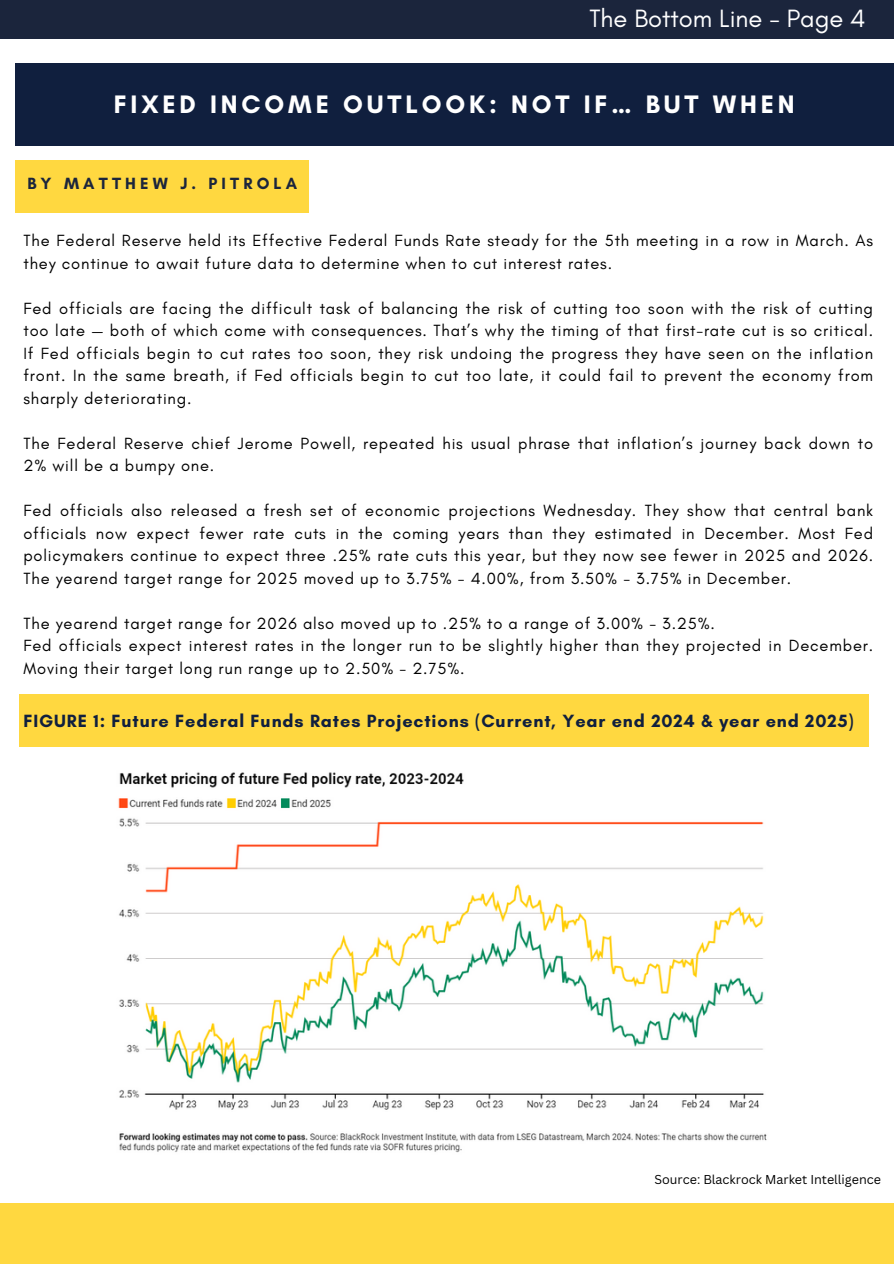
<style>
.page{position:relative;width:894px;height:1264px;background:#fff}
.page>*{position:absolute;margin:0;border:0;box-sizing:border-box;transform-origin:0 0}
.t1{font:700 25.8px "Glacial Indifference";letter-spacing:.15em;color:#fff}
.t2{font:25.5px "Glacial Indifference";color:#fff}
.t3{font:700 18px "Glacial Indifference";letter-spacing:.05em;color:#101f3e}
.t4{font:16.5px/22.5px "Glacial Indifference";letter-spacing:.05em;color:#000}
.t5{font:700 16.5px "Glacial Indifference";letter-spacing:.25em;color:#1b253c}
.t6{font:12.6px "Canva Sans";color:#000}
</style>
<div class="page">
<div style="left:0;top:0;width:893px;height:38px;background:#1b253c"></div>
<div style="left:0;top:1235px;width:893px;height:28px;background:#ffd840"></div>
<div style="left:0;top:1203px;width:893px;height:38px;background:#ffd840"></div>
<div style="left:15px;top:63px;width:878px;height:82px;background:#101f3e"></div>
<div style="left:15px;top:160px;width:293px;height:52px;background:#ffd840"></div>
<div style="left:19px;top:694px;width:849px;height:52px;background:#ffd840"></div>
<img style="left:118px;top:772px;width:649px;height:381px">
<h5 class="t2" style="left:589px;top:3px;width:278px">The Bottom Line - Page 4</h5>
<h5 class="t1" style="left:114px;top:88px;width:682px">FIXED INCOME OUTLOOK: NOT IF… BUT WHEN</h5>
<h5 class="t5" style="left:27px;top:174px;width:271px">BY MATTHEW J. PITROLA</h5>
<p class="t4" style="left:23px;top:229px;width:851px">The Federal Reserve held its Effective Federal Funds Rate steady for the 5th meeting in a row in March. As they continue to await future data to determine when to cut interest rates.</p>
<h2 class="t4" style="left:23px;top:297px;width:851px;text-align:justify">Fed officials are facing the difficult task of balancing the risk of cutting too soon with the risk of cutting too late — both of which come with consequences. That’s why the timing of that first-rate cut is so critical.<br>If Fed officials begin to cut rates too soon, they risk undoing the progress they have seen on the inflation front. In the same breath, if Fed officials begin to cut too late, it could fail to prevent the economy from sharply deteriorating.</h2>
<p class="t4" style="left:23px;top:432px;width:851px">The Federal Reserve chief Jerome Powell, repeated his usual phrase that inflation’s journey back down to<br>2% will be a bumpy one.</p>
<h1 class="t4" style="left:23px;top:499px;width:851px;text-align:justify">Fed officials also released a fresh set of economic projections Wednesday. They show that central bank officials now expect fewer rate cuts in the coming years than they estimated in December. Most Fed policymakers continue to expect three .25% rate cuts this year, but they now see fewer in 2025 and 2026.<br>The yearend target range for 2025 moved up to 3.75% - 4.00%, from 3.50% - 3.75% in December.</h1>
<p class="t4" style="left:23px;top:612px;width:851px">The yearend target range for 2026 also moved up to .25% to a range of 3.00% - 3.25%.<br>Fed officials expect interest rates in the longer run to be slightly higher than they projected in December.<br>Moving their target long run range up to 2.50% - 2.75%.</p>
<h5 class="t3" style="left:23px;top:709px;width:831px">FIGURE 1: Future Federal Funds Rates Projections (Current, Year end 2024 &amp; year end 2025)</h5>
<h5 class="t6" style="left:654px;top:1170px;width:228px">Source: Blackrock Market Intelligence</h5>
</div>
